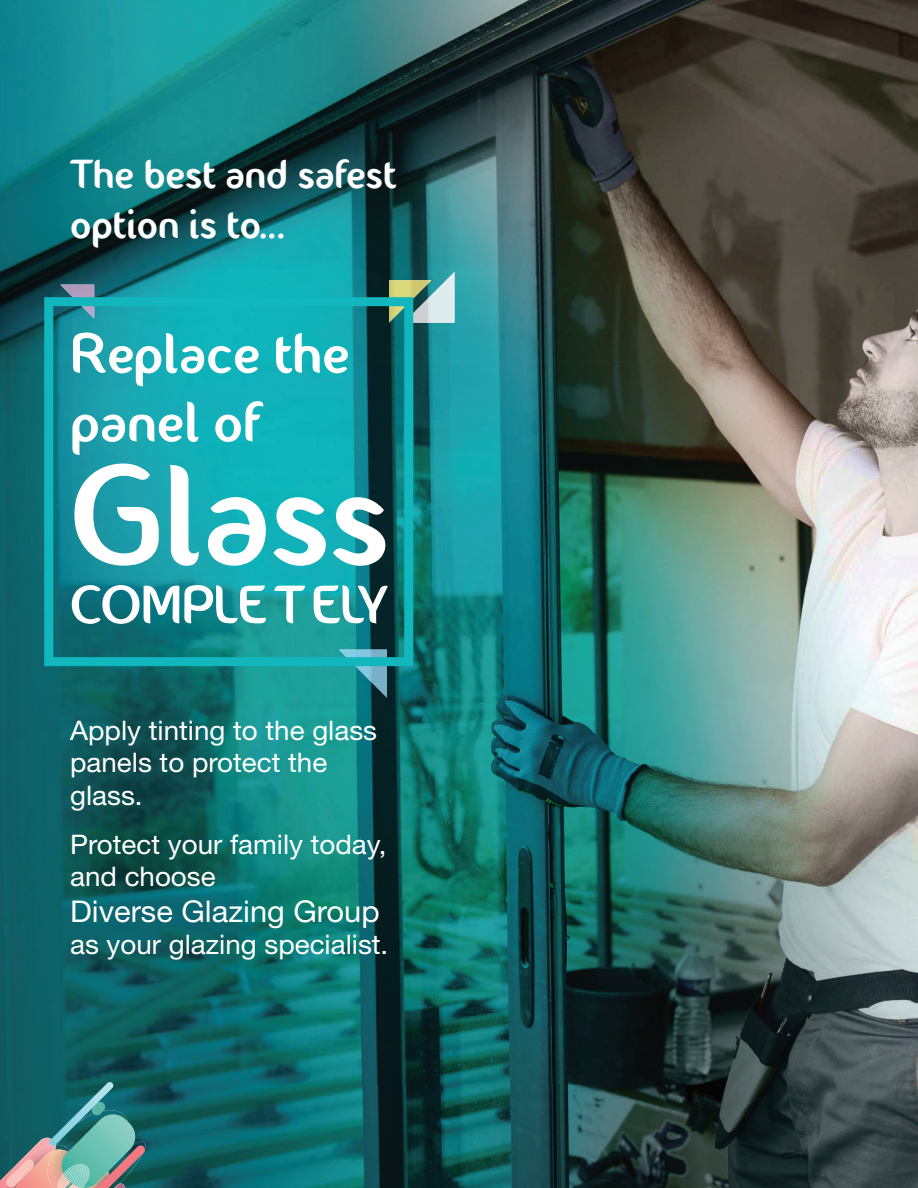
<style>
.page{position:relative;width:918px;height:1188px;background:#fff}
.page>*{position:absolute;margin:0;border:0;box-sizing:border-box;transform-origin:0 0}
.t1{font:142.8px "Fontastique Fontastique";letter-spacing:-.005em;color:#fff}
.t2{font:57.15px/68.6px "Fontastique Fontastique";color:#fff}
.t3{font:54.3px "Fontastique Fontastique";color:#fff}
.t4{font:41.1px/49.3px "Fontastique Fontastique";color:#fff}
.t5{font:30px "Helvetica Neue LT Std";color:#fff}
.t6{font:27px/32.4px "Helvetica Neue LT Std";color:#fff}
</style>
<div class="page">
<img style="left:0;top:0;width:918px;height:1188px">
<img style="left:404px;top:272px;width:50px;height:51px">
<img style="left:339px;top:650px;width:48px;height:48px">
<img style="left:60px;top:285px;width:34px;height:34px">
<img style="left:389px;top:280px;width:42px;height:43px">
<div style="left:44px;top:297px;width:369px;height:369px;border:9px solid #12b7bd"></div>
<svg style="left:0;top:1082px;width:145px;height:106px;background:#538684"></svg>
<h3 class="t4" style="left:70px;top:150px;width:328px">The best and safest option is to...</h3>
<h2 class="t2" style="left:70px;top:319px;width:281px">Replace the panel of</h2>
<h1 class="t1" style="left:70px;top:430px;width:321px">Glass</h1>
<h3 class="t3" style="left:70px;top:572px;width:320px">COMPLE T ELY</h3>
<p class="t6" style="left:70px;top:714px;width:308px">Apply tinting to the glass panels to protect the glass.</p>
<p class="t6" style="left:70px;top:827px;width:318px">Protect your family today, and choose</p>
<p class="t5" style="left:70px;top:893px;width:311px">Diverse Glazing Group</p>
<p class="t6" style="left:70px;top:928px;width:320px">as your glazing specialist.</p>
</div>
